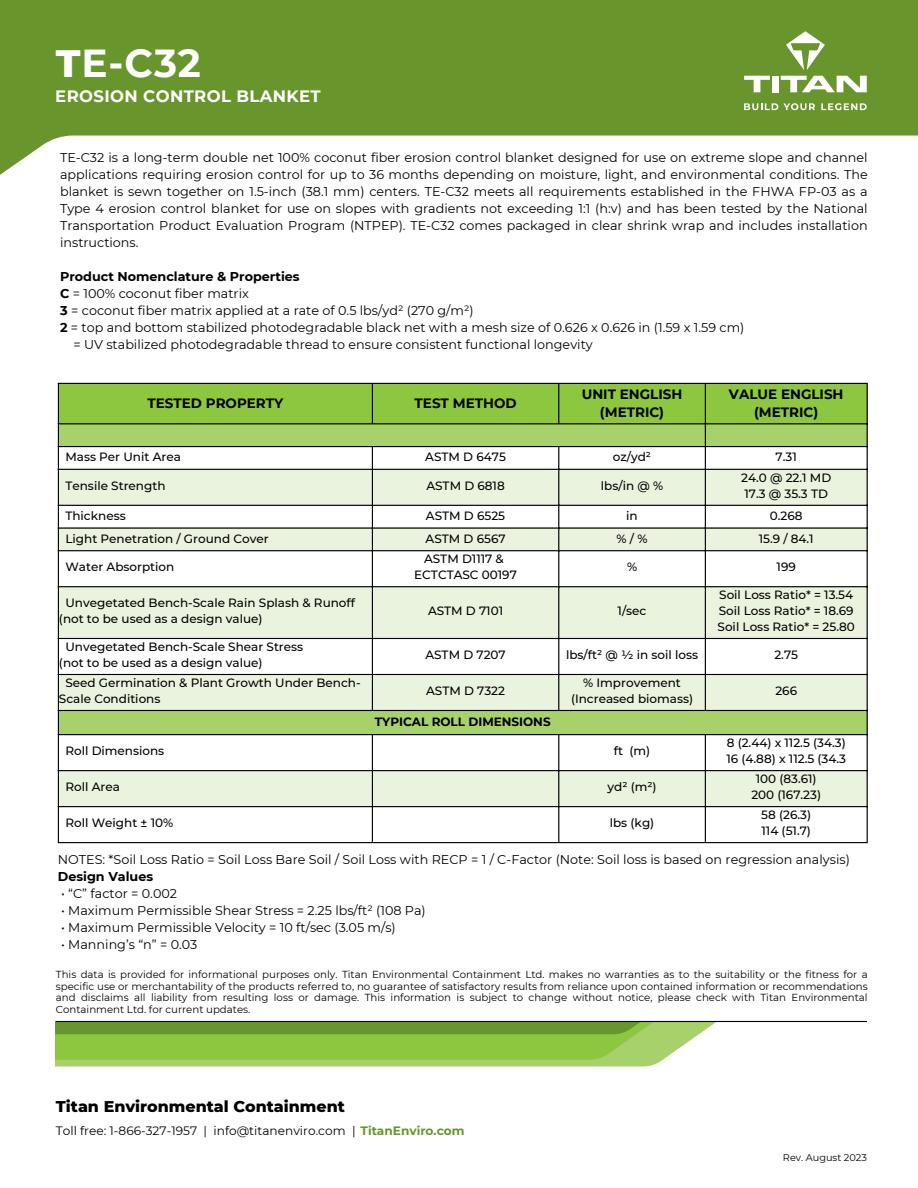
<style>
.page{position:relative;width:918px;height:1188px;background:#fff}
.page>*{position:absolute;margin:0;border:0;box-sizing:border-box;transform-origin:0 0}
.t1{font:700 39px "Montserrat";color:#fff}
.t2{font:700 16.5px "Montserrat";letter-spacing:.025em;color:#fff}
.t3{font:800 15.9px "Montserrat";color:#000}
.t4{font:700 13.5px/18px "Montserrat";color:#000;text-align:center}
.t5{font:12.75px/17px "Montserrat";color:#000}
.t6{font:700 12.75px "Montserrat";color:#000}
.t7{font:12.15px "Montserrat";color:#000}
.t8{font:500 12px/16px "Montserrat";color:#000}
.t9{font:700 12px "Montserrat";color:#000}
.t10{font:10.2px/11.9px "Montserrat";color:#000;text-align:justify}
.t11{font:9.75px "Montserrat";color:#000}
.s1{font-weight:800}
.s2{font-weight:700}
.s3{font-weight:700;color:#68962d}
</style>
<div class="page">
<svg style="left:0;top:0;width:918px;height:175px;fill:#68962d"></svg>
<svg style="left:56px;top:1022px;width:661px;height:44px"></svg>
<hr style="left:56px;top:1021px;width:811px;height:1px;background:#000">
<svg style="left:786px;top:31px;width:39px;height:39px"></svg>
<svg style="left:744px;top:76px;width:26px;height:16px"></svg>
<div style="left:772px;top:76px;width:7px;height:16px;background:#fff"></div>
<svg style="left:781px;top:76px;width:86px;height:16px"></svg>
<svg style="left:744px;top:103px;width:71px;height:7px"></svg>
<svg style="left:821px;top:103px;width:46px;height:7px"></svg>
<div style="left:59px;top:384px;width:808px;height:39px;background:#8dc63f"></div>
<div style="left:59px;top:424px;width:808px;height:22px;background:#a7d16b"></div>
<svg style="left:59px;top:447px;width:808px;height:395px"></svg>
<svg style="left:59px;top:470px;width:808px;height:336px;fill:#eaf3de"></svg>
<hr style="left:58px;top:384px;width:1px;height:458px;background:#000">
<hr style="left:372px;top:384px;width:1px;height:39px;background:#000">
<hr style="left:372px;top:447px;width:1px;height:263px;background:#000">
<hr style="left:372px;top:735px;width:1px;height:107px;background:#000">
<hr style="left:558px;top:384px;width:1px;height:39px;background:#000">
<hr style="left:558px;top:447px;width:1px;height:263px;background:#000">
<hr style="left:558px;top:735px;width:1px;height:107px;background:#000">
<hr style="left:705px;top:384px;width:1px;height:326px;background:#000">
<hr style="left:705px;top:735px;width:1px;height:107px;background:#000">
<hr style="left:867px;top:384px;width:1px;height:458px;background:#000">
<hr style="left:58px;top:383px;width:810px;height:1px;background:#000">
<hr style="left:58px;top:423px;width:810px;height:1px;background:#000">
<hr style="left:58px;top:446px;width:810px;height:1px;background:#000">
<hr style="left:58px;top:469px;width:810px;height:1px;background:#000">
<hr style="left:58px;top:505px;width:810px;height:1px;background:#000">
<hr style="left:58px;top:527px;width:810px;height:2px;background:#000">
<hr style="left:58px;top:550px;width:810px;height:1px;background:#000">
<hr style="left:58px;top:586px;width:810px;height:1px;background:#000">
<hr style="left:58px;top:638px;width:810px;height:1px;background:#000">
<hr style="left:58px;top:674px;width:810px;height:1px;background:#000">
<hr style="left:58px;top:710px;width:810px;height:1px;background:#000">
<hr style="left:58px;top:734px;width:810px;height:1px;background:#000">
<hr style="left:58px;top:770px;width:810px;height:1px;background:#000">
<hr style="left:58px;top:806px;width:810px;height:1px;background:#000">
<hr style="left:58px;top:842px;width:810px;height:1px;background:#000">
<p class="t1" style="left:56px;top:39px;width:147px"><span class="s1">T</span>E-C32</p>
<p class="t2" style="left:55px;top:86px;width:267px">EROSION CONTROL BLANKET</p>
<p class="t5" style="left:60px;top:149px;width:809px;text-align:justify">TE-C32 is a long-term double net 100% coconut fiber erosion control blanket designed for use on extreme slope and channel applications requiring erosion control for up to 36 months depending on moisture, light, and environmental conditions. The blanket is sewn together on 1.5-inch (38.1 mm) centers. TE-C32 meets all requirements established in the FHWA FP-03 as a Type 4 erosion control blanket for use on slopes with gradients not exceeding 1:1 (h:v) and has been tested by the National Transportation Product Evaluation Program (NTPEP). TE-C32 comes packaged in clear shrink wrap and includes installation instructions.</p>
<p class="t6" style="left:60px;top:268px;width:241px">Product Nomenclature &amp; Properties</p>
<p class="t5" style="left:60px;top:285px;width:190px"><span class="s2">C</span> = 100% coconut fiber matrix</p>
<p class="t5" style="left:60px;top:302px;width:415px"><span class="s2">3</span> = coconut fiber matrix applied at a rate of 0.5 lbs/yd² (270 g/m²)</p>
<p class="t5" style="left:60px;top:319px;width:686px"><span class="s2">2</span> = top and bottom stabilized photodegradable black net with a mesh size of 0.626 x 0.626 in (1.59 x 1.59 cm)</p>
<p class="t5" style="left:73px;top:336px;width:521px">= UV stabilized photodegradable thread to ensure consistent functional longevity</p>
<p class="t4" style="left:147px;top:394px;width:137px">TESTED PROPERTY</p>
<p class="t4" style="left:415px;top:394px;width:103px">TEST METHOD</p>
<p class="t4" style="left:582px;top:385px;width:102px">UNIT ENGLISH (METRIC)</p>
<p class="t4" style="left:729px;top:385px;width:116px">VALUE ENGLISH (METRIC)</p>
<p class="t8" style="left:65px;top:449px;width:117px">Mass Per Unit Area</p>
<p class="t8" style="left:425px;top:449px;width:82px">ASTM D 6475</p>
<p class="t8" style="left:613px;top:449px;width:40px">oz/yd²</p>
<p class="t8" style="left:776px;top:449px;width:23px">7.31</p>
<p class="t8" style="left:65px;top:478px;width:102px">Tensile Strength</p>
<p class="t8" style="left:426px;top:478px;width:80px">ASTM D 6818</p>
<p class="t8" style="left:601px;top:478px;width:64px">lbs/in @ %</p>
<p class="t8" style="left:741px;top:470px;width:92px">24.0 @ 22.1 MD</p>
<p class="t8" style="left:744px;top:486px;width:85px">17.3 @ 35.3 TD</p>
<p class="t8" style="left:65px;top:508px;width:62px">Thickness</p>
<p class="t8" style="left:426px;top:508px;width:81px">ASTM D 6525</p>
<p class="t8" style="left:626px;top:508px;width:13px">in</p>
<p class="t8" style="left:770px;top:508px;width:34px">0.268</p>
<p class="t8" style="left:65px;top:530px;width:205px">Light Penetration / Ground Cover</p>
<p class="t8" style="left:426px;top:530px;width:81px">ASTM D 6567</p>
<p class="t8" style="left:617px;top:530px;width:32px">%/%</p>
<p class="t8" style="left:759px;top:530px;width:57px">15.9 / 84.1</p>
<p class="t8" style="left:65px;top:559px;width:110px">Water Absorption</p>
<p class="t8" style="left:424px;top:551px;width:81px">ASTM D1117 &amp;</p>
<p class="t8" style="left:414px;top:567px;width:104px">ECTCTASC 00197</p>
<p class="t8" style="left:627px;top:559px;width:12px">%</p>
<p class="t8" style="left:777px;top:559px;width:21px">199</p>
<p class="t8" style="left:59px;top:595px;width:298px;text-indent:6px">Unvegetated Bench-Scale Rain Splash &amp; Runoff (not to be used as a design value)</p>
<p class="t8" style="left:428px;top:603px;width:77px">ASTM D 7101</p>
<p class="t8" style="left:618px;top:603px;width:30px">1/sec</p>
<p class="t8" style="left:719px;top:587px;width:136px">Soil Loss Ratio* = 13.54</p>
<p class="t8" style="left:719px;top:603px;width:136px">Soil Loss Ratio* = 18.69</p>
<p class="t8" style="left:718px;top:619px;width:139px">Soil Loss Ratio* = 25.80</p>
<p class="t8" style="left:59px;top:639px;width:246px;text-indent:6px">Unvegetated Bench-Scale Shear Stress (not to be used as a design value)</p>
<p class="t8" style="left:425px;top:647px;width:82px">ASTM D 7207</p>
<p class="t8" style="left:566px;top:647px;width:133px">lbs/ft² @ ½ in soil loss</p>
<p class="t8" style="left:774px;top:647px;width:25px">2.75</p>
<p class="t8" style="left:59px;top:675px;width:303px;text-indent:6px">Seed Germination &amp; Plant Growth Under Bench-<br>Scale Conditions</p>
<p class="t8" style="left:426px;top:683px;width:80px">ASTM D 7322</p>
<p class="t8" style="left:571px;top:675px;width:124px;text-align:center">% Improvement (Increased biomass)</p>
<p class="t8" style="left:775px;top:683px;width:23px">266</p>
<p class="t9" style="left:375px;top:714px;width:177px">TYPICAL ROLL DIMENSIONS</p>
<p class="t8" style="left:65px;top:743px;width:100px">Roll Dimensions</p>
<p class="t8" style="left:614px;top:743px;width:38px">ft (m)</p>
<p class="t8" style="left:727px;top:735px;width:120px">8 (2.44) x 112.5 (34.3)</p>
<p class="t8" style="left:726px;top:751px;width:121px">16 (4.88) x 112.5 (34.3</p>
<p class="t8" style="left:65px;top:779px;width:56px">Roll Area</p>
<p class="t8" style="left:607px;top:779px;width:51px">yd² (m²)</p>
<p class="t8" style="left:65px;top:815px;width:109px">Roll Weight ± 10%</p>
<p class="t8" style="left:610px;top:815px;width:46px">lbs (kg)</p>
<p class="t8" style="left:756px;top:771px;width:62px">100 (83.61)</p>
<p class="t8" style="left:751px;top:787px;width:71px">200 (167.23)</p>
<p class="t8" style="left:761px;top:807px;width:51px">58 (26.3)</p>
<p class="t8" style="left:762px;top:823px;width:51px">114 (51.7)</p>
<p class="t5" style="left:58px;top:851px;width:794px">NOTES: *Soil Loss Ratio = Soil Loss Bare Soil / Soil Loss with RECP = 1 / C-Factor (Note: Soil loss is based on regression analysis)<br><span class="s2">Design Values</span></p>
<p class="t5" style="left:61px;top:885px;width:117px">• “C” factor = 0.002</p>
<p class="t5" style="left:61px;top:902px;width:366px">• Maximum Permissible Shear Stress = 2.25 lbs/ft² (108 Pa)</p>
<p class="t5" style="left:61px;top:919px;width:336px">• Maximum Permissible Velocity = 10 ft/sec (3.05 m/s)</p>
<p class="t5" style="left:61px;top:936px;width:138px">• Manning’s “n” = 0.03</p>
<p class="t10" style="left:56px;top:968px;width:813px">This data is provided for informational purposes only. Titan Environmental Containment Ltd. makes no warranties as to the suitability or the fitness for a specific use or merchantability of the products referred to, no guarantee of satisfactory results from reliance upon contained information or recommendations and disclaims all liability from resulting loss or damage. This information is subject to change without notice, please check with Titan Environmental Containment Ltd. for current updates.</p>
<p class="t3" style="left:56px;top:1097px;width:291px">Titan Environmental Containment</p>
<p class="t7" style="left:56px;top:1123px;width:410px">Toll free: 1-866-327-1957 | info@titanenviro.com | <span class="s3">TitanEnviro.com</span></p>
<p class="t11" style="left:783px;top:1152px;width:85px">Rev. August 2023</p>
</div>
